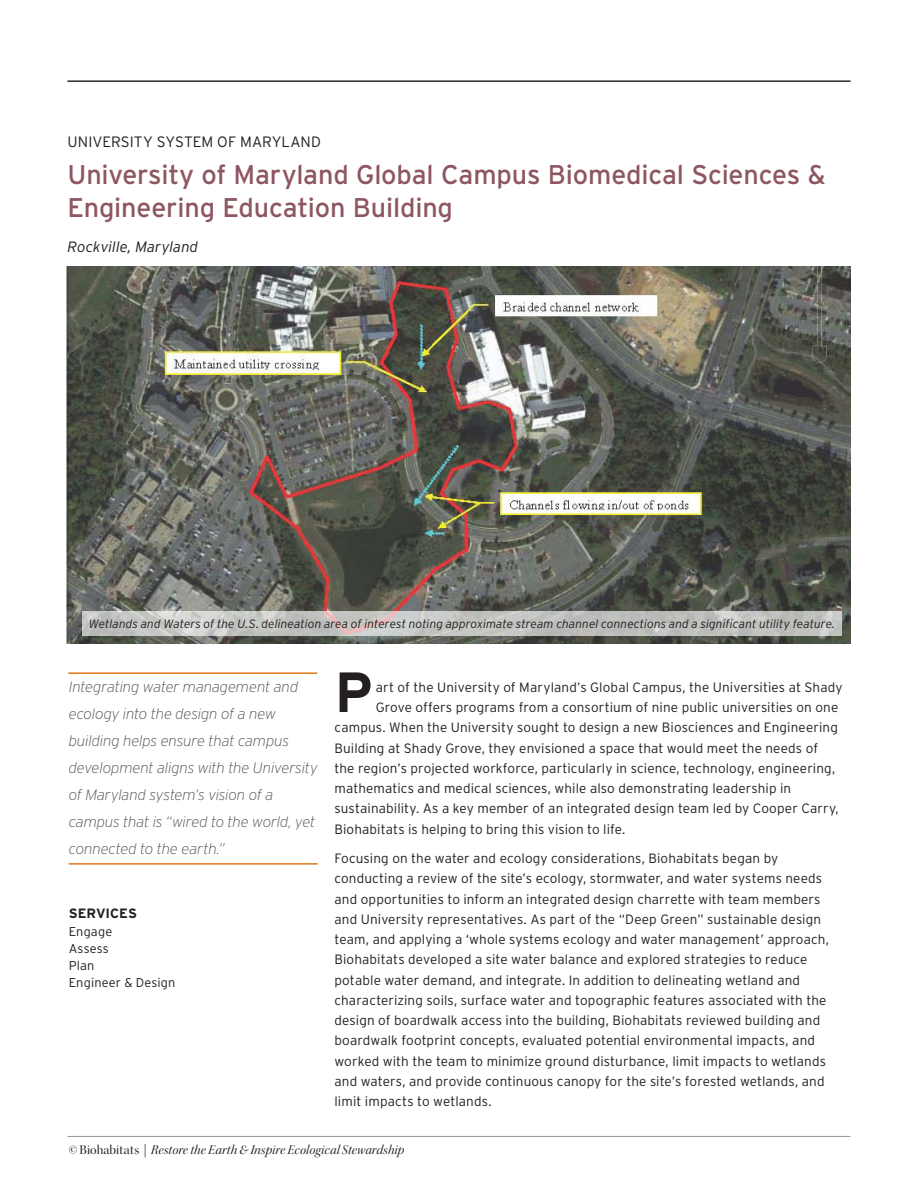
<style>
.page{position:relative;width:918px;height:1188px;background:#fff}
.page>*{position:absolute;margin:0;border:0;box-sizing:border-box;transform-origin:0 0}
.text_1{font:700 56.55px "Interstate";color:#231f20}
.Head_1{font:27px/33px "Interstate";letter-spacing:-.005em;color:#8d5660}
.Wow{font:italic 200 15px/27px "Interstate";letter-spacing:-.01em;color:#4b4c4d}
.Head_3{font:300 15px "Interstate";color:#231f20}
.Head_4{font:italic 300 15px "Interstate";letter-spacing:.005em;color:#231f20}
.text_2{font:300 13.5px/20.2px "Interstate";letter-spacing:.01em;color:#231f20}
.text_1-2{font:300 13.5px "Interstate";letter-spacing:.01em;color:#231f20}
.t1{font:13.5px "Kepler Std It Disp";letter-spacing:.01em;color:#231f20}
.subhead_1{font:700 13.5px "Interstate";letter-spacing:.005em;color:#231f20}
.Sidebar_text_3-no_sp{font:300 12.75px "Interstate";letter-spacing:.01em;color:#231f20}
.t2{font:italic 300 12px "Interstate";color:#231f20}
.s1{font-family:"Kepler Std Disp"}
</style>
<div class="page">
<hr style="left:68px;top:1136px;width:782px;height:1px;background:#939598">
<hr style="left:68px;top:81px;width:782px;height:1px;background:#231f20">
<hr style="left:69px;top:863px;width:249px;height:2px;background:#de761b">
<hr style="left:68px;top:672px;width:249px;height:2px;background:#de761b">
<img style="left:67px;top:267px;width:783px;height:377px">
<svg style="left:82px;top:611px;width:760px;height:25px;background:#c4c4c2"></svg>
<p class="Head_3" style="left:68px;top:133px;width:255px">UNIVERSITY SYSTEM OF MARYLAND</p>
<p class="Head_1" style="left:68px;top:158px;width:760px">University of Maryland Global Campus Biomedical Sciences &amp;<br>Engineering Education Building</p>
<p class="Head_4" style="left:68px;top:238px;width:132px">Rockville, Maryland</p>
<p class="t2" style="left:89px;top:617px;width:748px">Wetlands and Waters of the U.S. delineation area of interest noting approximate stream channel connections and a significant utility feature.</p>
<p class="Wow" style="left:69px;top:674px;width:251px">Integrating water management and ecology into the design of a new building helps ensure that campus development aligns with the University of Maryland system’s vision of a campus that is “wired to the world, yet connected to the earth.”</p>
<p class="subhead_1" style="left:69px;top:906px;width:70px">SERVICES</p>
<p class="Sidebar_text_3-no_sp" style="left:69px;top:924px;width:45px">Engage</p>
<p class="Sidebar_text_3-no_sp" style="left:69px;top:941px;width:42px">Assess</p>
<p class="Sidebar_text_3-no_sp" style="left:69px;top:958px;width:27px">Plan</p>
<p class="Sidebar_text_3-no_sp" style="left:69px;top:976px;width:108px">Engineer &amp; Design</p>
<p class="text_1" style="left:334px;top:661px;width:40px">P</p>
<p class="text_1-2" style="left:376px;top:679px;width:468px">art of the University of Maryland’s Global Campus, the Universities at Shady</p>
<p class="text_1-2" style="left:376px;top:700px;width:464px">Grove offers programs from a consortium of nine public universities on one</p>
<p class="text_1-2" style="left:334px;top:720px;width:505px">campus. When the University sought to design a new Biosciences and Engineering</p>
<p class="text_1-2" style="left:334px;top:740px;width:485px">Building at Shady Grove, they envisioned a space that would meet the needs of</p>
<p class="text_1-2" style="left:334px;top:760px;width:502px">the region’s projected workforce, particularly in science, technology, engineering,</p>
<p class="text_1-2" style="left:334px;top:781px;width:458px">mathematics and medical sciences, while also demonstrating leadership in</p>
<p class="text_1-2" style="left:334px;top:801px;width:506px">sustainability. As a key member of an integrated design team led by Cooper Carry,</p>
<p class="text_1-2" style="left:334px;top:821px;width:292px">Biohabitats is helping to bring this vision to life.</p>
<p class="text_2" style="left:334px;top:848px;width:496px">Focusing on the water and ecology considerations, Biohabitats began by conducting a review of the site’s ecology, stormwater, and water systems needs and opportunities to inform an integrated design charrette with team members and University representatives. As part of the “Deep Green” sustainable design team, and applying a ‘whole systems ecology and water management’ approach, Biohabitats developed a site water balance and explored strategies to reduce potable water demand, and integrate. In addition to delineating wetland and characterizing soils, surface water and topographic features associated with the design of boardwalk access into the building, Biohabitats reviewed building and boardwalk footprint concepts, evaluated potential environmental impacts, and worked with the team to minimize ground disturbance, limit impacts to wetlands and waters, and provide continuous canopy for the site’s forested wetlands, and limit impacts to wetlands.</p>
<p class="t1" style="left:69px;top:1142px;width:337px"><span class="s1">© Biohabitats |</span> Restore the Earth &amp; Inspire Ecological Stewardship</p>
</div>
